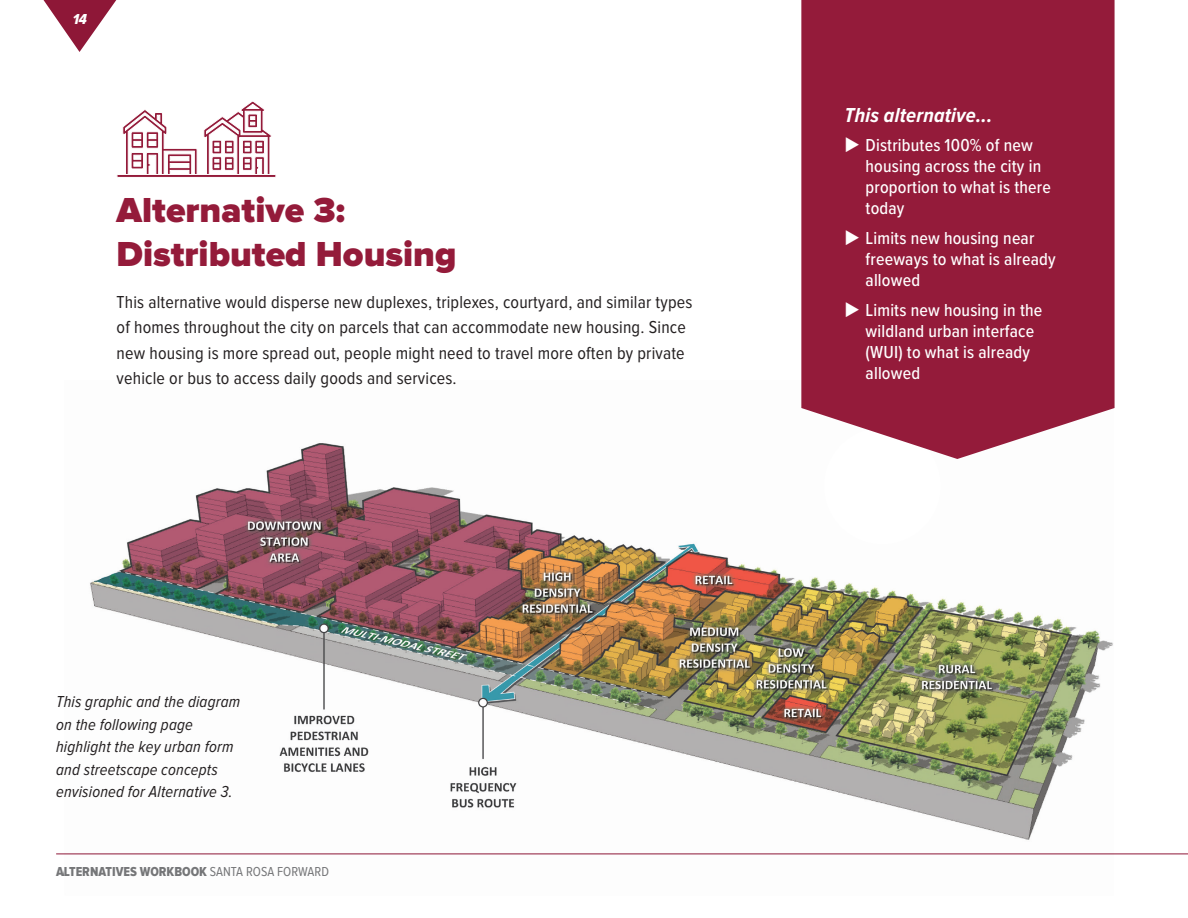
<style>
.page{position:relative;width:1188px;height:918px;background:#fff}
.page>*{position:absolute;margin:0;border:0;box-sizing:border-box;transform-origin:0 0}
.t1{font:900 36px/43.2px "Proxima Nova";color:#941b3a}
.t2{font:italic 700 21px "Proxima Nova Cond";letter-spacing:.01em;color:#fff}
.t3{font:18px/25.5px "Proxima Nova Cond";letter-spacing:.01em;color:#231f20}
.t4{font:500 18px/21px "Proxima Nova Cond";letter-spacing:.01em;color:#fff}
.t5{font:italic 16.5px/22.5px "Proxima Nova Cond";letter-spacing:.01em;color:#231f20}
.t6{font:15px "Proxima Nova Cond Extrabld It";color:#fff}
.t7{font:13.5px "Proxima Nova Cond Extrabld";color:#767779}
.s1{font-family:"Proxima Nova Cond"}
</style>
<div class="page">
<hr style="left:56px;top:854px;width:1132px;height:1px;background:#8e1737">
<svg style="left:44px;top:0;width:72px;height:52px"></svg>
<img style="left:64px;top:443px;width:1049px;height:412px">
<svg style="left:123px;top:101px;width:149px;height:73px"></svg>
<div style="left:117px;top:174px;width:159px;height:3px;border:1px solid #fff"></div>
<div style="left:824px;top:428px;width:117px;height:116px;background:#fff;border-radius:50%"></div>
<div style="left:801px;top:0;width:314px;height:459px;background:#941b3a"></div>
<svg style="left:846px;top:137px;width:13px;height:15px"></svg>
<svg style="left:846px;top:230px;width:13px;height:15px"></svg>
<svg style="left:846px;top:302px;width:13px;height:15px"></svg>
<p class="t6" style="left:73px;top:10px;width:16px">14</p>
<h1 class="t1" style="left:117px;top:190px;width:341px">Alternative 3:<br>Distributed Housing</h1>
<p class="t3" style="left:117px;top:290px;width:577px">This alternative would disperse new duplexes, triplexes, courtyard, and similar types of homes throughout the city on parcels that can accommodate new housing. Since new housing is more spread out, people might need to travel more often by private vehicle or bus to access daily goods and services.</p>
<p class="t5" style="left:56px;top:691px;width:186px">This graphic and the diagram on the following page highlight the key urban form and streetscape concepts envisioned for Alternative 3.</p>
<p class="t7" style="left:56px;top:864px;width:274px">ALTERNATIVES WORKBOOK <span class="s1">SANTA ROSA FORWARD</span></p>
<p class="t2" style="left:845px;top:103px;width:149px">This alternative...</p>
<p class="t4" style="left:866px;top:134px;width:187px">Distributes 100% of new housing across the city in proportion to what is there today</p>
<p class="t4" style="left:866px;top:227px;width:192px">Limits new housing near freeways to what is already allowed</p>
<p class="t4" style="left:866px;top:299px;width:178px">Limits new housing in the wildland urban interface (WUI) to what is already allowed</p>
</div>
